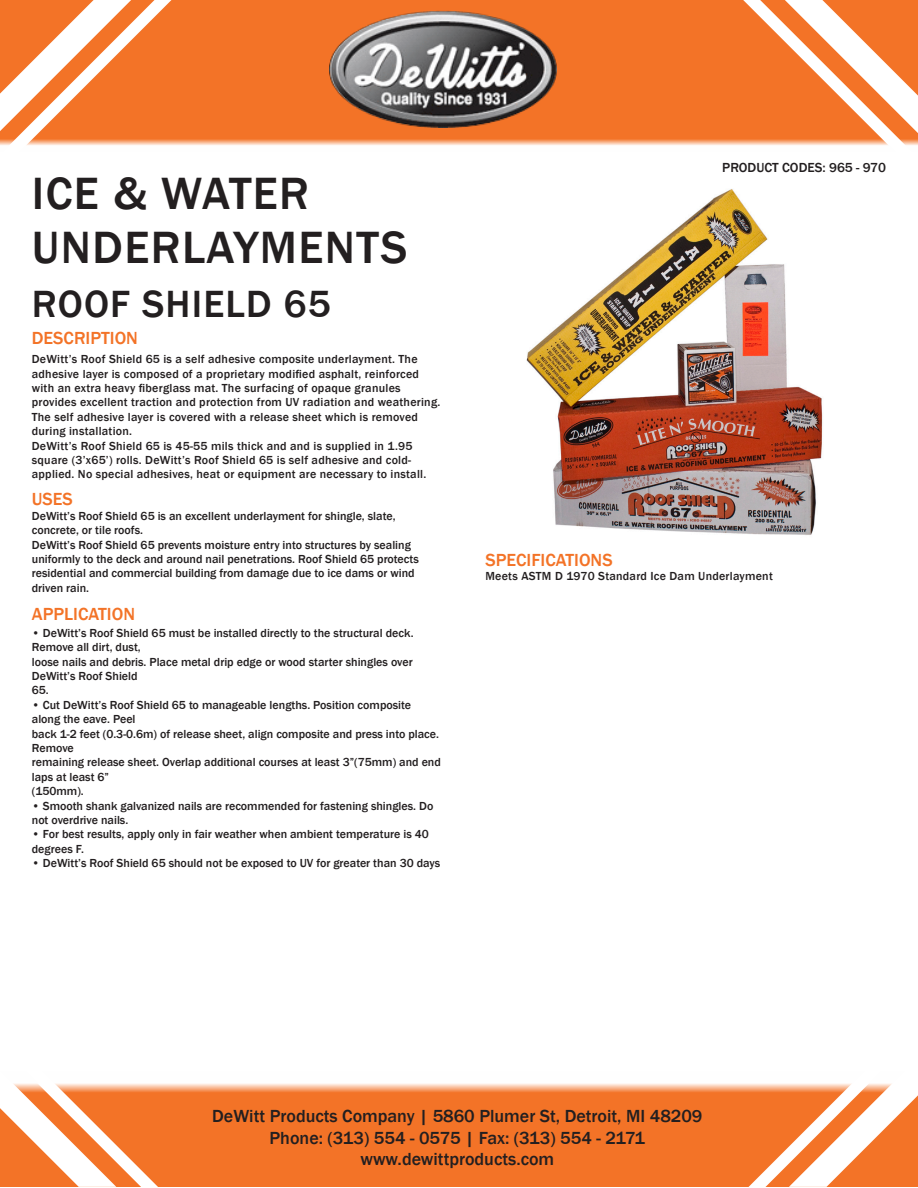
<style>
.page{position:relative;width:918px;height:1188px;background:#fff}
.page>*{position:absolute;margin:0;border:0;box-sizing:border-box;transform-origin:0 0}
.t1{font:500 46.5px/54px "Franklin Gothic";letter-spacing:.03em;color:#231f20}
.t2{font:500 39px "Franklin Gothic";letter-spacing:.03em;color:#231f20}
.t3{font:500 18px/21.6px "Franklin Gothic";color:#231f20;text-align:center}
.t4{font:500 18px "Franklin Gothic";color:#f37327}
.t5{font:500 13.5px "Franklin Gothic";color:#231f20}
.t6{font:500 12px/14.4px "Franklin Gothic";color:#231f20}
.t7{font:500 12px/14.4px "Franklin Gothic";letter-spacing:.02em;color:#231f20}
</style>
<div class="page">
<svg style="left:217px;top:1083px;width:474px;height:104px;background:#f37931"></svg>
<div style="left:0;top:0;width:918px;height:152px;background:#f37327"></div>
<svg style="left:0;top:0;width:256px;height:152px"></svg>
<svg style="left:658px;top:0;width:260px;height:152px"></svg>
<svg style="left:691px;top:1083px;width:227px;height:104px"></svg>
<svg style="left:0;top:1083px;width:217px;height:104px"></svg>
<img style="left:330px;top:11px;width:226px;height:117px">
<img style="left:526px;top:189px;width:297px;height:346px">
<p class="t1" style="left:32px;top:167px;width:377px">ICE &amp; WATER<br>UNDERLAYMENTS</p>
<p class="t2" style="left:32px;top:280px;width:300px">ROOF SHIELD 65</p>
<p class="t4" style="left:32px;top:327px;width:108px">DESCRIPTION</p>
<p class="t7" style="left:32px;top:352px;width:410px">DeWitt’s Roof Shield 65 is a self adhesive composite underlayment. The adhesive layer is composed of a proprietary modified asphalt, reinforced with an extra heavy fiberglass mat. The surfacing of opaque granules provides excellent traction and protection from UV radiation and weathering.<br>The self adhesive layer is covered with a release sheet which is removed during installation.<br>DeWitt’s Roof Shield 65 is 45-55 mils thick and and is supplied in 1.95 square (3’x65’) rolls. DeWitt’s Roof Shield 65 is self adhesive and cold&shy;applied. No special adhesives, heat or equipment are necessary to install.</p>
<p class="t6" style="left:32px;top:509px;width:388px">DeWitt’s Roof Shield 65 is an excellent underlayment for shingle, slate, concrete, or tile roofs.<br>DeWitt’s Roof Shield 65 prevents moisture entry into structures by sealing uniformly to the deck and around nail penetrations. Roof Shield 65 protects residential and commercial building from damage due to ice dams or wind driven rain.</p>
<p class="t4" style="left:32px;top:602px;width:105px">APPLICATION</p>
<p class="t6" style="left:32px;top:626px;width:383px">• DeWitt’s Roof Shield 65 must be installed directly to the structural deck.<br>Remove all dirt, dust,<br>loose nails and debris. Place metal drip edge or wood starter shingles over DeWitt’s Roof Shield<br>65.</p>
<p class="t6" style="left:32px;top:698px;width:411px">• Cut DeWitt’s Roof Shield 65 to manageable lengths. Position composite along the eave. Peel<br>back 1-2 feet (0.3-0.6m) of release sheet, align composite and press into place.<br>Remove<br>remaining release sheet. Overlap additional courses at least 3”(75mm) and end laps at least 6”<br>(150mm).</p>
<p class="t6" style="left:32px;top:798px;width:403px">• Smooth shank galvanized nails are recommended for fastening shingles. Do not overdrive nails.</p>
<p class="t6" style="left:32px;top:827px;width:399px">• For best results, apply only in fair weather when ambient temperature is 40 degrees F.</p>
<p class="t6" style="left:32px;top:856px;width:410px">• DeWitt’s Roof Shield 65 should not be exposed to UV for greater than 30 days</p>
<p class="t4" style="left:32px;top:488px;width:42px">USES</p>
<p class="t5" style="left:722px;top:159px;width:165px">PRODUCT CODES: 965 - 970</p>
<p class="t4" style="left:485px;top:548px;width:129px">SPECIFICATIONS</p>
<p class="t7" style="left:485px;top:569px;width:289px">Meets ASTM D 1970 Standard Ice Dam Underlayment</p>
<p class="t3" style="left:212px;top:1105px;width:492px">DeWitt Products Company | 5860 Plumer St, Detroit, MI 48209<br>Phone: (313) 554 - 0575 | Fax: (313) 554 - 2171 www.dewittproducts.com</p>
</div>
